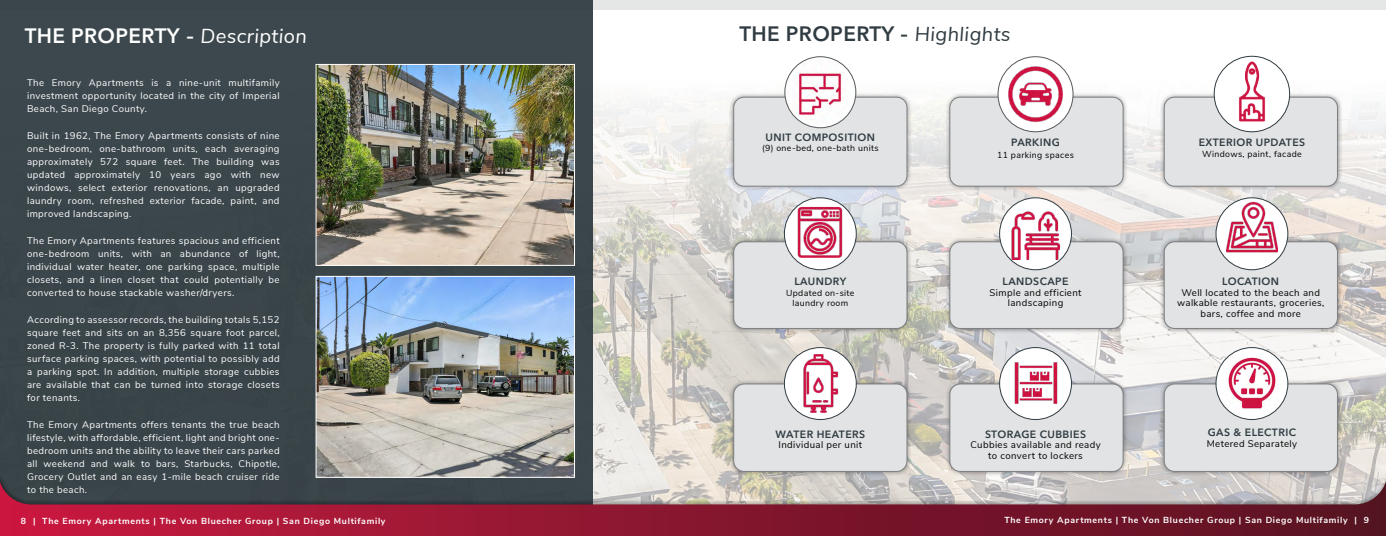
<style>
.page{position:relative;width:1386px;height:536px;background:#fff}
.page>*{position:absolute;margin:0;border:0;box-sizing:border-box;transform-origin:0 0}
.t1{font:600 20.65px "Avenir Next LT Pro";letter-spacing:.02em;color:#fff}
.t2{font:600 20.65px "Avenir Next LT Pro";letter-spacing:.02em;color:#303c42}
.t3{font:600 10.5px "Avenir Next LT Pro";letter-spacing:.04em;color:#303c42}
.t4{font:9.62px/13.1px "Nunito Sans";letter-spacing:.04em;color:#fff;text-align:justify}
.t5{font:9.62px/10.5px "Nunito Sans";letter-spacing:.04em;color:#000;text-align:center}
.t6{font:700 8.75px "Nunito Sans";letter-spacing:.08em;color:#fff}
.t7{font:8.75px/10.5px "Nunito Sans";letter-spacing:.04em;color:#000;text-align:center}
.s1{font-family:"Nunito Sans";font-weight:700;font-size:20.12px}
.s2{font-family:"Nunito Sans";font-weight:400;font-style:italic;font-size:20.12px}
</style>
<div class="page">
<div style="left:0;top:0;width:1386px;height:10px;background:#e5e6e6"></div>
<img style="left:593px;top:55px;width:793px;height:419px">
<div style="left:728px;top:92px;width:184px;height:99px;background:#000;opacity:.4"></div>
<div style="left:734px;top:97px;width:173px;height:89px;background:#e2e3e4;border-radius:10px"></div>
<div style="left:733px;top:97px;width:174px;height:89px;border:1px solid #7e8083;border-radius:10px"></div>
<div style="left:945px;top:92px;width:183px;height:99px;background:#000;opacity:.4"></div>
<div style="left:950px;top:97px;width:173px;height:89px;background:#e2e3e4;border-radius:10px"></div>
<div style="left:949px;top:97px;width:175px;height:89px;border:1px solid #7e8083;border-radius:10px"></div>
<div style="left:1159px;top:92px;width:184px;height:99px;background:#000;opacity:.4"></div>
<div style="left:1164px;top:97px;width:173px;height:89px;background:#e2e3e4;border-radius:10px"></div>
<div style="left:1164px;top:97px;width:174px;height:89px;border:1px solid #7e8083;border-radius:10px"></div>
<div style="left:728px;top:237px;width:184px;height:96px;background:#000;opacity:.4"></div>
<div style="left:734px;top:242px;width:173px;height:86px;background:#e2e3e4;border-radius:10px"></div>
<div style="left:733px;top:241px;width:174px;height:88px;border:1px solid #7e8083;border-radius:10px"></div>
<div style="left:945px;top:237px;width:183px;height:96px;background:#000;opacity:.4"></div>
<div style="left:950px;top:242px;width:173px;height:86px;background:#e2e3e4;border-radius:10px"></div>
<div style="left:949px;top:241px;width:175px;height:88px;border:1px solid #7e8083;border-radius:10px"></div>
<div style="left:1159px;top:237px;width:184px;height:96px;background:#000;opacity:.4"></div>
<div style="left:1164px;top:242px;width:173px;height:86px;background:#e2e3e4;border-radius:10px"></div>
<div style="left:1164px;top:241px;width:174px;height:88px;border:1px solid #7e8083;border-radius:10px"></div>
<div style="left:728px;top:379px;width:184px;height:97px;background:#000;opacity:.4"></div>
<div style="left:734px;top:384px;width:173px;height:87px;background:#e2e3e4;border-radius:10px"></div>
<div style="left:733px;top:383px;width:174px;height:88px;border:1px solid #7e8083;border-radius:10px"></div>
<div style="left:945px;top:379px;width:183px;height:97px;background:#000;opacity:.4"></div>
<div style="left:950px;top:384px;width:173px;height:87px;background:#e2e3e4;border-radius:10px"></div>
<div style="left:949px;top:383px;width:175px;height:88px;border:1px solid #7e8083;border-radius:10px"></div>
<div style="left:1159px;top:379px;width:184px;height:97px;background:#000;opacity:.4"></div>
<div style="left:1164px;top:384px;width:173px;height:87px;background:#e2e3e4;border-radius:10px"></div>
<div style="left:1164px;top:383px;width:174px;height:88px;border:1px solid #7e8083;border-radius:10px"></div>
<div style="left:0;top:0;width:593px;height:536px;background:#3b464b"></div>
<img style="left:318px;top:278px;width:255px;height:196px">
<div style="left:316px;top:276px;width:259px;height:201px;border:1px solid #fff"></div>
<img style="left:318px;top:66px;width:255px;height:197px">
<div style="left:316px;top:64px;width:259px;height:201px;border:1px solid #fff"></div>
<img style="left:785px;top:57px;width:71px;height:71px;border-radius:35px">
<div style="left:784px;top:56px;width:72px;height:72px;border:1px solid #58595b;border-radius:50%"></div>
<svg style="left:784px;top:347px;width:72px;height:72px"></svg>
<img style="left:791px;top:354px;width:59px;height:59px">
<div style="left:784px;top:347px;width:73px;height:73px;border:1px solid #303c42;border-radius:50%"></div>
<div style="left:784px;top:198px;width:72px;height:72px;background:#fff;border-radius:50%"></div>
<img style="left:795px;top:206px;width:51px;height:52px">
<div style="left:784px;top:197px;width:73px;height:73px;border:1px solid #303c42;border-radius:50%"></div>
<img style="left:998px;top:57px;width:75px;height:74px">
<div style="left:998px;top:56px;width:75px;height:76px;border:1px solid #58595b;border-radius:50%"></div>
<div style="left:1000px;top:347px;width:71px;height:72px;background:#fff;border-radius:50%"></div>
<img style="left:1015px;top:362px;width:43px;height:42px">
<div style="left:999px;top:347px;width:73px;height:73px;border:1px solid #303c42;border-radius:50%"></div>
<div style="left:1000px;top:198px;width:71px;height:72px;background:#fff;border-radius:50%"></div>
<img style="left:1011px;top:211px;width:49px;height:49px">
<div style="left:999px;top:197px;width:73px;height:73px;border:1px solid #303c42;border-radius:50%"></div>
<svg style="left:1214px;top:56px;width:76px;height:76px"></svg>
<img style="left:1221px;top:60px;width:62px;height:63px">
<div style="left:1214px;top:56px;width:76px;height:76px;border:1px solid #303c42;border-radius:50%"></div>
<div style="left:1216px;top:347px;width:72px;height:72px;background:#fff;border-radius:50%"></div>
<img style="left:1226px;top:357px;width:52px;height:52px">
<div style="left:1216px;top:347px;width:72px;height:73px;border:1px solid #303c42;border-radius:50%"></div>
<div style="left:1216px;top:198px;width:72px;height:72px;background:#fff;border-radius:50%"></div>
<img style="left:1226px;top:200px;width:52px;height:53px">
<div style="left:1216px;top:197px;width:72px;height:73px;border:1px solid #303c42;border-radius:50%"></div>
<div style="left:0;top:474px;width:1386px;height:62px;background:#000;opacity:.4"></div>
<svg style="left:0;top:479px;width:1386px;height:57px"></svg>
<h1 class="t1" style="left:25px;top:23px;width:284px">THE PROPERTY <span class="s1">-</span> <span class="s2">Description</span></h1>
<h1 class="t2" style="left:739px;top:21px;width:273px">THE PROPERTY <span class="s1">-</span> <span class="s2">Highlights</span></h1>
<p class="t4" style="left:27px;top:75px;width:254px">The Emory Apartments is a nine-unit multifamily investment opportunity located in the city of Imperial Beach, San Diego County.</p>
<p class="t4" style="left:27px;top:128px;width:254px">Built in 1962, The Emory Apartments consists of nine one-bedroom, one-bathroom units, each averaging approximately 572 square feet. The building was updated approximately 10 years ago with new windows, select exterior renovations, an upgraded laundry room, refreshed exterior facade, paint, and improved landscaping.</p>
<p class="t4" style="left:27px;top:233px;width:254px">The Emory Apartments features spacious and efficient one-bedroom units, with an abundance of light, individual water heater, one parking space, multiple closets, and a linen closet that could potentially be converted to house stackable washer/dryers.</p>
<p class="t4" style="left:27px;top:312px;width:254px">According to assessor records, the building totals 5,152 square feet and sits on an 8,356 square foot parcel, zoned R-3. The property is fully parked with 11 total surface parking spaces, with potential to possibly add a parking spot. In addition, multiple storage cubbies are available that can be turned into storage closets for tenants.</p>
<p class="t4" style="left:27px;top:417px;width:254px">The Emory Apartments offers tenants the true beach lifestyle, with affordable, efficient, light and bright one&shy;bedroom units and the ability to leave their cars parked all weekend and walk to bars, Starbucks, Chipotle, Grocery Outlet and an easy 1-mile beach cruiser ride to the beach.</p>
<p class="t3" style="left:766px;top:131px;width:111px">UNIT COMPOSITION</p>
<p class="t7" style="left:762px;top:142px;width:118px">(9) one-bed, one-bath units</p>
<p class="t3" style="left:1011px;top:136px;width:50px">PARKING</p>
<p class="t7" style="left:997px;top:149px;width:78px">11 parking spaces</p>
<p class="t3" style="left:1199px;top:136px;width:108px">EXTERIOR UPDATES</p>
<p class="t7" style="left:1202px;top:148px;width:101px">Windows, paint, facade</p>
<p class="t3" style="left:794px;top:275px;width:53px">LAUNDRY</p>
<p class="t7" style="left:786px;top:287px;width:70px">Updated on-site laundry room</p>
<p class="t3" style="left:1003px;top:275px;width:67px">LANDSCAPE</p>
<p class="t5" style="left:990px;top:286px;width:93px">Simple and efficient landscaping</p>
<p class="t3" style="left:1222px;top:275px;width:58px">LOCATION</p>
<p class="t5" style="left:1177px;top:286px;width:149px">Well located to the beach and walkable restaurants, groceries, bars, coffee and more</p>
<p class="t3" style="left:775px;top:427px;width:91px">WATER HEATERS</p>
<p class="t5" style="left:779px;top:439px;width:85px">Individual per unit</p>
<p class="t3" style="left:985px;top:427px;width:103px">STORAGE CUBBIES</p>
<p class="t5" style="left:970px;top:439px;width:132px">Cubbies available and ready to convert to lockers</p>
<p class="t3" style="left:1208px;top:426px;width:90px">GAS &amp; ELECTRIC</p>
<p class="t5" style="left:1207px;top:437px;width:92px">Metered Separately</p>
<p class="t6" style="left:21px;top:514px;width:366px">8 | The Emory Apartments | The Von Bluecher Group | San Diego Multifamily</p>
<p class="t6" style="left:1004px;top:513px;width:366px">The Emory Apartments | The Von Bluecher Group | San Diego Multifamily | 9</p>
</div>
